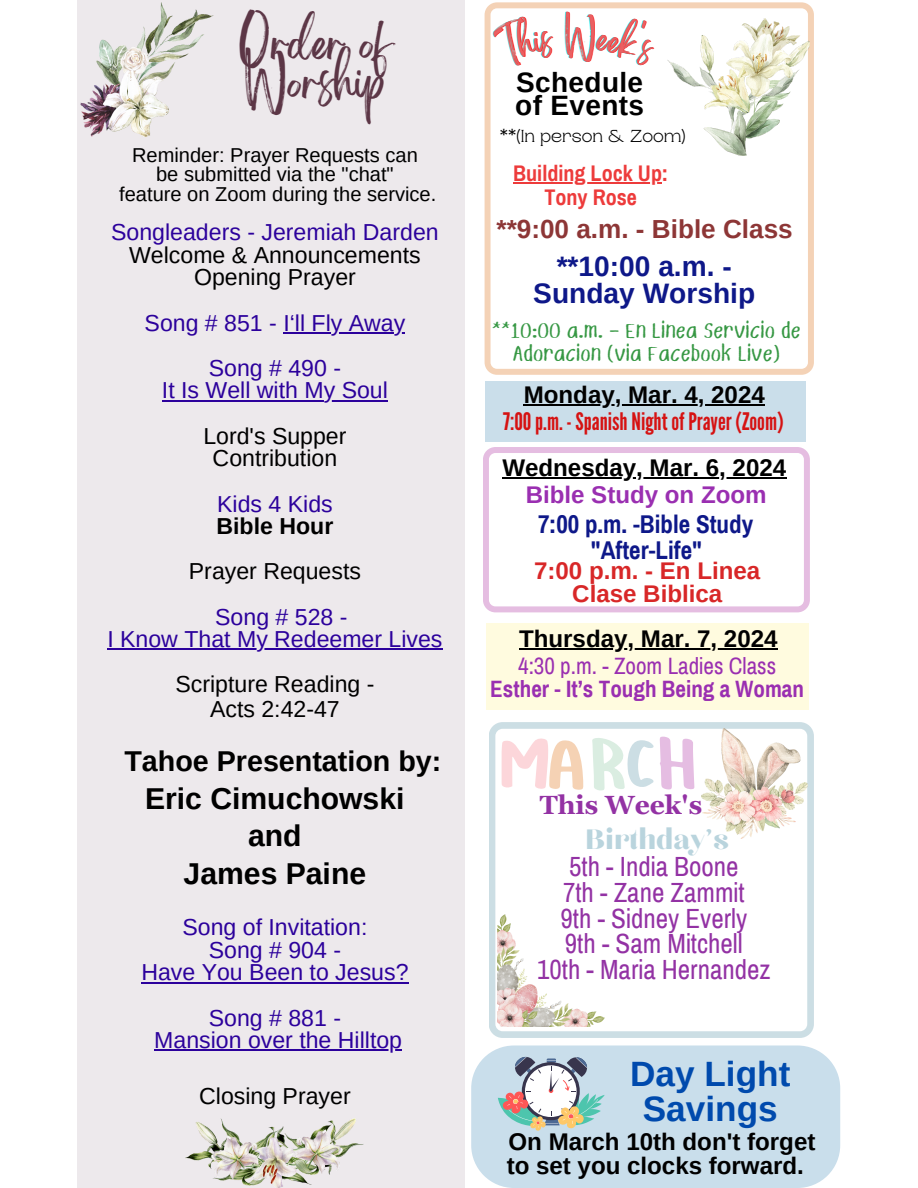
<style>
.page{position:relative;width:918px;height:1188px;background:#fff}
.page>*{position:absolute;margin:0;border:0;box-sizing:border-box;transform-origin:0 0}
.t1{font:39.75px/39.2px "Brightwall";letter-spacing:-.005em;color:#5c3646}
.t2{font:700 35.1px/34.7px "Arimo";color:#004aad;text-align:center}
.t3{font:34.95px "Chloe";color:#b9d4dd}
.t4{font:700 30.15px/37.7px "Arimo";color:#000;text-align:center}
.t5{font:700 28.65px "Arimo";color:#000}
.t6{font:700 28.2px/27.2px "Arimo";color:#0e1889;text-align:center}
.t7{font:700 28.05px/22.6px "Arimo";letter-spacing:.015em;color:#000}
.t8{font:27.15px/25.7px "Archivo Narrow";color:#9332a4;text-align:center}
.t9{font:700 26.4px "Georgia Pro";color:#9332a4}
.t10{font:700 26.1px "Arimo";color:#8d3636}
.t11{font:700 25.05px "Archivo Narrow";color:#0e1889}
.t12{font:700 24.15px/24.2px "Arimo";color:#000}
.t13{font:24.15px "League Gothic";color:#d61212}
.t14{font:700 24.15px/22.6px "Arimo";color:#d82728;text-align:center}
.t15{font:700 24.15px "Arimo";color:#9a2fb1}
.t16{font:23.1px/22.6px "Arimo";color:#2c019c;text-align:center}
.t17{font:23.1px "Arimo";color:#000}
.t18{font:23.1px/22.6px "Story Book Rough";color:#379844;text-align:center}
.t19{font:700 23.1px/22.6px "Archivo Narrow";color:#9a2fb1;text-align:center}
.t20{font:700 23.1px "Arimo";color:#000}
.t21{font:700 22.05px/24.2px "Archivo Narrow";color:#ed3b3b;text-align:center}
.t22{font:20.1px "Arimo";color:#000}
.t23{font:300 17.25px "Rasputin";color:#000}
.s1{color:#000}
.s2{font-weight:400}
</style>
<div class="page">
<div style="left:78px;top:0;width:387px;height:1188px;background:#ede9ec"></div>
<hr style="left:283px;top:332px;width:122px;height:2px;background:#2c019c">
<hr style="left:162px;top:400px;width:226px;height:2px;background:#2c019c">
<hr style="left:107px;top:649px;width:336px;height:1px;background:#2c019c">
<hr style="left:141px;top:982px;width:268px;height:1px;background:#2c019c">
<hr style="left:154px;top:1050px;width:248px;height:1px;background:#2c019c">
<svg style="left:483px;top:447px;width:327px;height:165px"></svg>
<hr style="left:502px;top:478px;width:285px;height:1px;background:#000">
<div style="left:486px;top:624px;width:323px;height:86px;background:#fffbdf"></div>
<div style="left:485px;top:381px;width:321px;height:61px;background:#cadeea"></div>
<hr style="left:524px;top:404px;width:241px;height:2px;background:#000">
<svg style="left:485px;top:2px;width:329px;height:373px"></svg>
<svg style="left:489px;top:722px;width:325px;height:316px"></svg>
<svg style="left:660px;top:737px;width:34px;height:53px"></svg>
<svg style="left:502px;top:738px;width:81px;height:52px"></svg>
<svg style="left:592px;top:738px;width:62px;height:53px"></svg>
<img style="left:702px;top:728px;width:105px;height:110px">
<hr style="left:519px;top:649px;width:259px;height:1px;background:#000">
<hr style="left:513px;top:182px;width:149px;height:2px;background:#ed3b3b">
<img style="left:668px;top:19px;width:142px;height:137px">
<img style="left:81px;top:2px;width:133px;height:135px">
<img style="left:186px;top:1119px;width:178px;height:69px">
<div style="left:471px;top:1045px;width:369px;height:143px;background:#c9deeb"></div>
<svg style="left:498px;top:1057px;width:107px;height:74px"></svg>
<img style="left:498px;top:915px;width:106px;height:112px">
<svg style="left:491px;top:14px;width:64px;height:55px"></svg>
<svg style="left:565px;top:11px;width:91px;height:56px"></svg>
<p class="t1" style="left:239px;top:32px;width:154px">Order of<br>Worship</p>
<h1 class="t22" style="left:132px;top:144px;width:287px">Reminder: Prayer Requests can</h1>
<p class="t22" style="left:156px;top:163px;width:239px">be submitted via the "chat"</p>
<p class="t22" style="left:119px;top:183px;width:319px">feature on Zoom during the service.</p>
<p class="t16" style="left:111px;top:221px;width:329px">Songleaders - Jeremiah Darden<br><span class="s1">Welcome &amp; Announcements</span></p>
<p class="t17" style="left:194px;top:265px;width:163px">Opening Prayer</p>
<p class="t16" style="left:145px;top:311px;width:262px">Song # 851 - I‘ll Fly Away</p>
<p class="t16" style="left:209px;top:357px;width:134px">Song # 490 -</p>
<p class="t16" style="left:162px;top:379px;width:227px">It Is Well with My Soul</p>
<p class="t17" style="left:203px;top:423px;width:145px">Lord's Supper</p>
<p class="t17" style="left:213px;top:445px;width:126px">Contribution</p>
<p class="t16" style="left:217px;top:492px;width:117px">Kids 4 Kids</p>
<p class="t20" style="left:217px;top:513px;width:118px">Bible Hour</p>
<p class="t17" style="left:189px;top:558px;width:174px">Prayer Requests</p>
<p class="t16" style="left:215px;top:605px;width:134px">Song # 528 -</p>
<p class="t16" style="left:107px;top:628px;width:337px">I Know That My Redeemer Lives</p>
<p class="t17" style="left:175px;top:672px;width:201px">Scripture Reading -</p>
<p class="t17" style="left:210px;top:696px;width:131px">Acts 2:42-47</p>
<p class="t5" style="left:124px;top:745px;width:318px">Tahoe Presentation by:</p>
<p class="t4" style="left:145px;top:779px;width:261px">Eric Cimuchowski and<br>James Paine</p>
<h4 class="t16" style="left:182px;top:916px;width:186px">Song of Invitation:</h4>
<p class="t16" style="left:209px;top:938px;width:134px">Song # 904 -</p>
<p class="t16" style="left:141px;top:961px;width:269px">Have You Been to Jesus?</p>
<p class="t16" style="left:209px;top:1006px;width:134px">Song # 881 -</p>
<p class="t16" style="left:154px;top:1029px;width:249px">Mansion over the Hilltop</p>
<p class="t17" style="left:199px;top:1083px;width:153px">Closing Prayer</p>
<h6 class="t7" style="left:515px;top:71px;width:130px">Schedule of Events</h6>
<h6 class="t23" style="left:500px;top:126px;width:188px">**(In person &amp; Zoom)</h6>
<p class="t21" style="left:513px;top:161px;width:157px">Building Lock Up:<br>Tony Rose</p>
<h2 class="t10" style="left:497px;top:214px;width:298px">**9:00 a.m. - Bible Class</h2>
<p class="t6" style="left:533px;top:252px;width:223px">**10:00 a.m. -<br>Sunday Worship</p>
<p class="t18" style="left:492px;top:318px;width:311px">**10:00 a.m. - En Linea Servicio de<br>Adoracion (via Facebook Live)</p>
<p class="t12" style="left:524px;top:382px;width:243px">Monday, Mar. 4, 2024</p>
<h6 class="t13" style="left:503px;top:407px;width:282px">7:00p.m. - SpanishNightofPrayer (Zoom)</h6>
<h4 class="t12" style="left:502px;top:456px;width:285px">Wednesday, Mar. 6, 2024</h4>
<p class="t15" style="left:526px;top:481px;width:242px">Bible Study on Zoom</p>
<p class="t11" style="left:591px;top:537px;width:113px">"After-Life"</p>
<p class="t11" style="left:538px;top:511px;width:217px">7:00 p.m. -Bible Study</p>
<h1 class="t14" style="left:534px;top:559px;width:228px">7:00 p.m. - En Linea<br>Clase Biblica</h1>
<h6 class="t12" style="left:519px;top:627px;width:260px">Thursday, Mar. 7, 2024</h6>
<p class="t19" style="left:490px;top:655px;width:315px"><span class="s2">4:30 p.m. - Zoom Ladies Class<br></span>Esther - It’s Tough Being a Woman</p>
<h5 class="t9" style="left:540px;top:790px;width:164px">This Week's</h5>
<h4 class="t3" style="left:585px;top:823px;width:145px">Birthday's</h4>
<h6 class="t8" style="left:537px;top:854px;width:235px">5th - India Boone<br>7th - Zane Zammit<br>9th - Sidney Everly<br>9th - Sam Mitchell<br>10th - Maria Hernandez</h6>
<h2 class="t2" style="left:630px;top:1057px;width:162px">Day Light<br>Savings</h2>
<p class="t12" style="left:507px;top:1130px;width:310px">On March 10th don't forget to set you clocks forward.</p>
</div>
